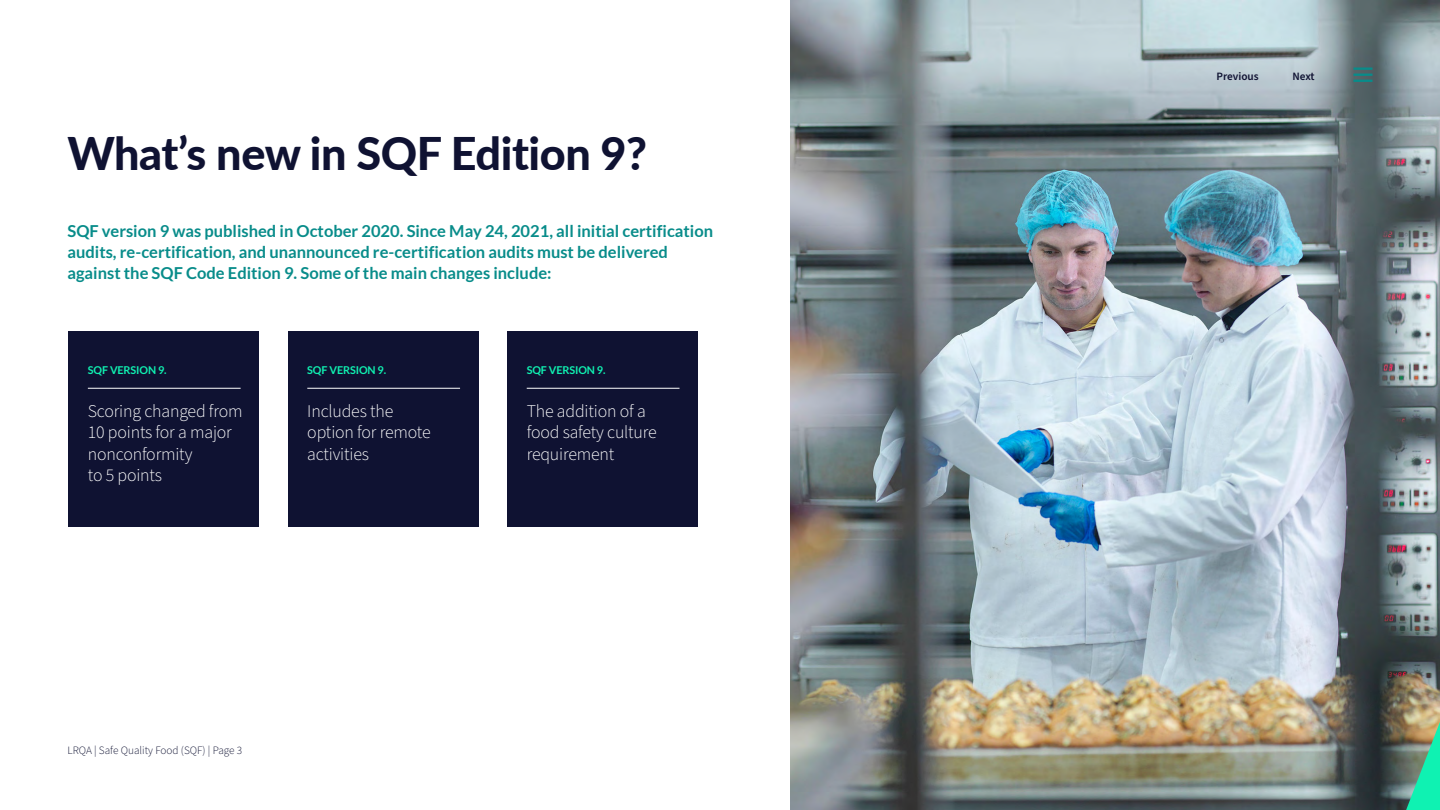
<style>
.page{position:relative;width:1440px;height:810px;background:#fff}
.page>*{position:absolute;margin:0;border:0;box-sizing:border-box;transform-origin:0 0}
.t1{font:800 45px "Lato";letter-spacing:-.01em;color:#0f1232}
.t2{font:300 17.85px/21.5px "Source Sans Pro";letter-spacing:-.01em;color:#fff}
.t3{font:700 16.5px/21px "Lato";color:#088c8a}
.t4{font:300 11.25px "Source Sans Pro";color:#0f1232}
.t5{font:600 11.25px "Source Sans Pro";color:#0f1232}
.t6{font:700 10.8px "Lato";letter-spacing:-.01em;color:#0ff2b2}
</style>
<div class="page">
<img style="left:790px;top:0;width:650px;height:810px">
<div style="left:69px;top:332px;width:190px;height:195px;background:#0f1232"></div>
<div style="left:288px;top:332px;width:190px;height:195px;background:#0f1232"></div>
<div style="left:507px;top:332px;width:191px;height:195px;background:#0f1232"></div>
<hr style="left:88px;top:388px;width:153px;height:1px;background:#fff">
<hr style="left:307px;top:388px;width:153px;height:1px;background:#fff">
<hr style="left:527px;top:388px;width:152px;height:1px;background:#fff">
<svg style="left:1406px;top:722px;width:34px;height:88px;background:#51be90"></svg>
<hr style="left:1353px;top:67px;width:20px;height:3px;background:#088c8a">
<hr style="left:1353px;top:74px;width:20px;height:2px;background:#088c8a">
<hr style="left:1353px;top:80px;width:20px;height:2px;background:#088c8a">
<h1 class="t1" style="left:68px;top:125px;width:581px">What’s new in SQF Edition 9?</h1>
<p class="t3" style="left:68px;top:220px;width:647px">SQF version 9 was published in October 2020. Since May 24, 2021, all initial certification audits, re-certification, and unannounced re-certification audits must be delivered against the SQF Code Edition 9. Some of the main changes include:</p>
<p class="t6" style="left:88px;top:363px;width:80px">SQF VERSION 9.</p>
<p class="t2" style="left:88px;top:401px;width:156px">Scoring changed from<br>10 points for a major nonconformity<br>to 5 points</p>
<p class="t6" style="left:307px;top:363px;width:80px">SQF VERSION 9.</p>
<p class="t2" style="left:307px;top:401px;width:125px">Includes the option for remote activities</p>
<p class="t6" style="left:527px;top:363px;width:80px">SQF VERSION 9.</p>
<p class="t2" style="left:527px;top:401px;width:132px">The addition of a food safety culture requirement</p>
<p class="t4" style="left:68px;top:743px;width:176px">LRQA | Safe Quality Food (SQF) | Page 3</p>
<p class="t5" style="left:1216px;top:69px;width:44px">Previous</p>
<p class="t5" style="left:1292px;top:69px;width:24px">Next</p>
</div>
